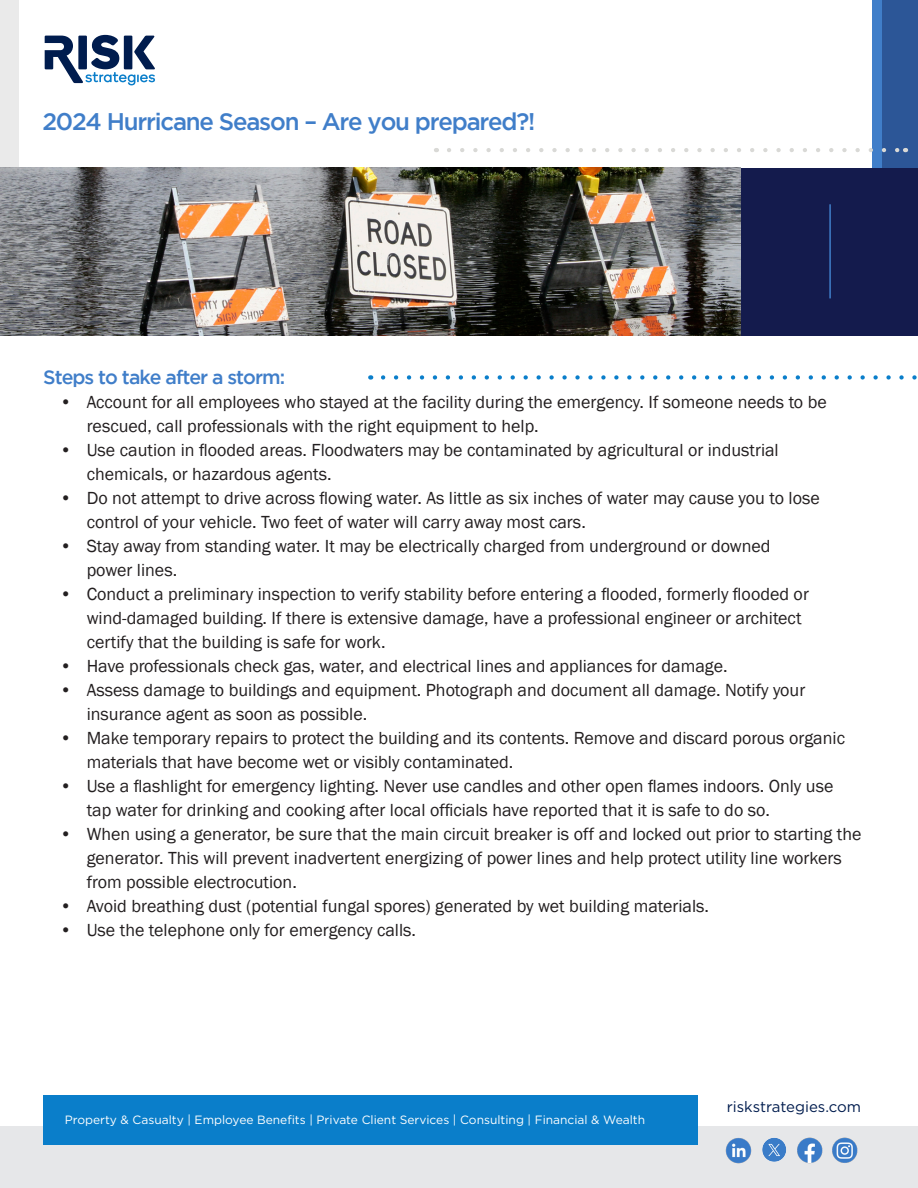
<style>
.page{position:relative;width:918px;height:1188px;background:#fff}
.page>*{position:absolute;margin:0;border:0;box-sizing:border-box;transform-origin:0 0}
.t1{font:500 24px "Gotham";letter-spacing:-.05em;color:#407ec9}
.t2{font:500 19.5px "Gotham";letter-spacing:-.05em;color:#407ec9}
.t3{font:18px/24px "Franklin Gothic";color:#231f20}
.t4{font:15px "Gotham";color:#001c4e}
.t5{font:12px "Gotham";color:#fff}
.s1{font-style:inherit}
</style>
<div class="page">
<div style="left:877px;top:0;width:41px;height:168px;background:#2c5697"></div>
<div style="left:872px;top:0;width:9px;height:168px;background:#407ec9"></div>
<svg style="left:449px;top:148px;width:450px;height:4px"></svg>
<div style="left:0;top:0;width:18px;height:168px;background:#eaeaea"></div>
<svg style="left:45px;top:35px;width:110px;height:50px"></svg>
<svg style="left:383px;top:375px;width:534px;height:5px"></svg>
<div style="left:730px;top:168px;width:188px;height:168px;background:#141b4d"></div>
<hr style="left:829px;top:204px;width:2px;height:94px;background:#407ec9">
<img style="left:1px;top:168px;width:739px;height:168px">
<div style="left:0;top:1126px;width:918px;height:62px;background:#e6e7e9"></div>
<div style="left:43px;top:1096px;width:655px;height:49px;background:#0a7eca"></div>
<img style="left:726px;top:1138px;width:25px;height:25px">
<img style="left:762px;top:1138px;width:24px;height:24px">
<img style="left:797px;top:1137px;width:25px;height:26px">
<img style="left:832px;top:1137px;width:25px;height:26px">
<h1 class="t1" style="left:42px;top:108px;width:495px">202<span class="s1">4</span> Hurricane Season – Are you prepared?!</h1>
<p class="t2" style="left:43px;top:367px;width:243px">Steps to take after a storm:</p>
<p class="t3" style="left:87px;top:391px;width:742px;text-indent:-27px">• Account for all employees who stayed at the facility during the emergency. If someone needs to be rescued, call professionals with the right equipment to help.</p>
<p class="t3" style="left:87px;top:439px;width:694px;text-indent:-27px">• Use caution in flooded areas. Floodwaters may be contaminated by agricultural or industrial chemicals, or hazardous agents.</p>
<p class="t3" style="left:87px;top:487px;width:735px;text-indent:-27px">• Do not attempt to drive across flowing water. As little as six inches of water may cause you to lose control of your vehicle. Two feet of water will carry away most cars.</p>
<p class="t3" style="left:87px;top:535px;width:685px;text-indent:-27px">• Stay away from standing water. It may be electrically charged from underground or downed power lines.</p>
<p class="t3" style="left:87px;top:583px;width:724px;text-indent:-27px">• Conduct a preliminary inspection to verify stability before entering a flooded, formerly flooded or wind-damaged building. If there is extensive damage, have a professional engineer or architect certify that the building is safe for work.</p>
<p class="t3" style="left:60px;top:655px;width:670px">• Have professionals check gas, water, and electrical lines and appliances for damage.</p>
<p class="t3" style="left:87px;top:679px;width:720px;text-indent:-27px">• Assess damage to buildings and equipment. Photograph and document all damage. Notify your insurance agent as soon as possible.</p>
<p class="t3" style="left:87px;top:727px;width:760px;text-indent:-27px">• Make temporary repairs to protect the building and its contents. Remove and discard porous organic materials that have become wet or visibly contaminated.</p>
<p class="t3" style="left:87px;top:775px;width:748px;text-indent:-27px">• Use a flashlight for emergency lighting. Never use candles and other open flames indoors. Only use tap water for drinking and cooking after local officials have reported that it is safe to do so.</p>
<p class="t3" style="left:87px;top:823px;width:776px;text-indent:-27px">• When using a generator, be sure that the main circuit breaker is off and locked out prior to starting the generator. This will prevent inadvertent energizing of power lines and help protect utility line workers from possible electrocution.</p>
<p class="t3" style="left:60px;top:895px;width:651px">• Avoid breathing dust (potential fungal spores) generated by wet building materials.</p>
<p class="t3" style="left:60px;top:919px;width:358px">• Use the telephone only for emergency calls.</p>
<p class="t5" style="left:65px;top:1112px;width:582px">Property &amp; Casualty | Employee Benefits | Private Client Services | Consulting | Financial &amp; Wealth</p>
<p class="t4" style="left:727px;top:1097px;width:136px">riskstrategies.com</p>
</div>
